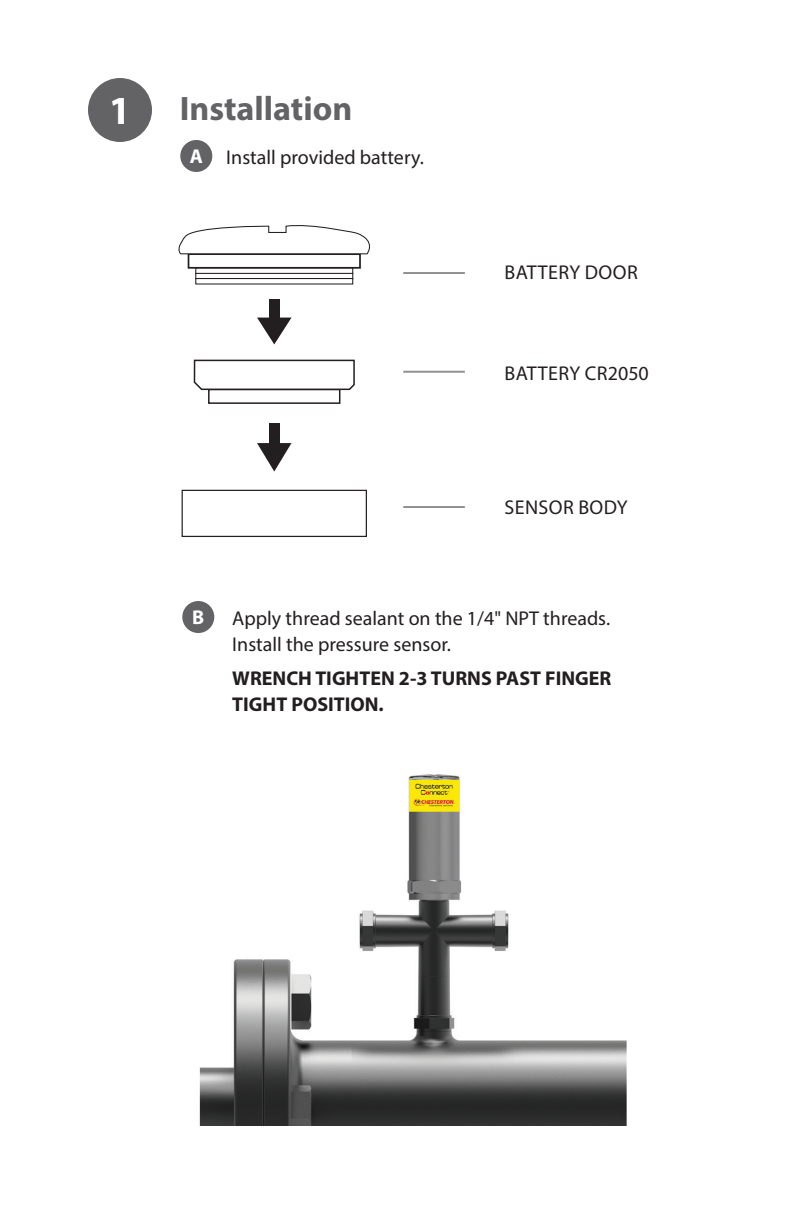
<style>
.page{position:relative;width:792px;height:1224px;background:#fff}
.page>*{position:absolute;margin:0;border:0;box-sizing:border-box;transform-origin:0 0}
.t1{font:700 40px "Myriad Pro";color:#fff}
.descrition{font:700 34px "Myriad Pro";color:#636366}
.descrition-2{font:20px/26px "Myriad Pro";color:#231f20}
.descrition-3{font:700 20px/26px "Myriad Pro";color:#231f20}
.descrition-4{font:20px "Myriad Pro";letter-spacing:.02em;color:#231f20}
.t2{font:700 20px "Myriad Pro";color:#fff}
</style>
<div class="page">
<img style="left:199px;top:774px;width:428px;height:352px">
<div style="left:88px;top:78px;width:64px;height:64px;background:#636366;border-radius:50%"></div>
<div style="left:188px;top:253px;width:173px;height:16px;background:#fff;border:2px solid #231f20"></div>
<svg style="left:195px;top:268px;width:158px;height:5px"></svg>
<svg style="left:195px;top:273px;width:158px;height:5px"></svg>
<div style="left:195px;top:278px;width:158px;height:7px;background:#fff;border:1px solid #231f20"></div>
<svg style="left:178px;top:225px;width:192px;height:30px"></svg>
<svg style="left:257px;top:318px;width:34px;height:26px"></svg>
<div style="left:269px;top:299px;width:10px;height:31px;background:#231f20"></div>
<div style="left:208px;top:389px;width:132px;height:15px;background:#fff;border:2px solid #231f20"></div>
<svg style="left:193px;top:359px;width:162px;height:32px"></svg>
<svg style="left:257px;top:443px;width:34px;height:29px"></svg>
<div style="left:269px;top:424px;width:10px;height:32px;background:#231f20"></div>
<div style="left:182px;top:490px;width:185px;height:47px;border:1px solid #231f20"></div>
<div style="left:180px;top:140px;width:32px;height:32px;background:#636366;border-radius:50%"></div>
<div style="left:182px;top:601px;width:32px;height:32px;background:#636366;border-radius:50%"></div>
<hr style="left:403px;top:272px;width:62px;height:2px;background:#231f20">
<hr style="left:403px;top:371px;width:62px;height:2px;background:#231f20">
<hr style="left:403px;top:506px;width:62px;height:2px;background:#231f20">
<p class="t1" style="left:109px;top:85px;width:24px">1</p>
<p class="descrition" style="left:180px;top:86px;width:174px">Installation</p>
<p class="descrition-2" style="left:226px;top:143px;width:199px">Install provided battery.</p>
<p class="t2" style="left:190px;top:143px;width:15px">A</p>
<p class="descrition-4" style="left:505px;top:260px;width:135px">BATTERY DOOR</p>
<p class="descrition-2" style="left:505px;top:360px;width:146px">BATTERY CR2050</p>
<p class="descrition-4" style="left:505px;top:495px;width:125px">SENSOR BODY</p>
<p class="t2" style="left:192px;top:604px;width:14px">B</p>
<p class="descrition-2" style="left:232px;top:605px;width:379px">Apply thread sealant on the 1/4" NPT threads.<br>Install the pressure sensor.</p>
<p class="descrition-3" style="left:232px;top:664px;width:381px">WRENCH TIGHTEN 2-3 TURNS PAST FINGER<br>TIGHT POSITION.</p>
</div>
